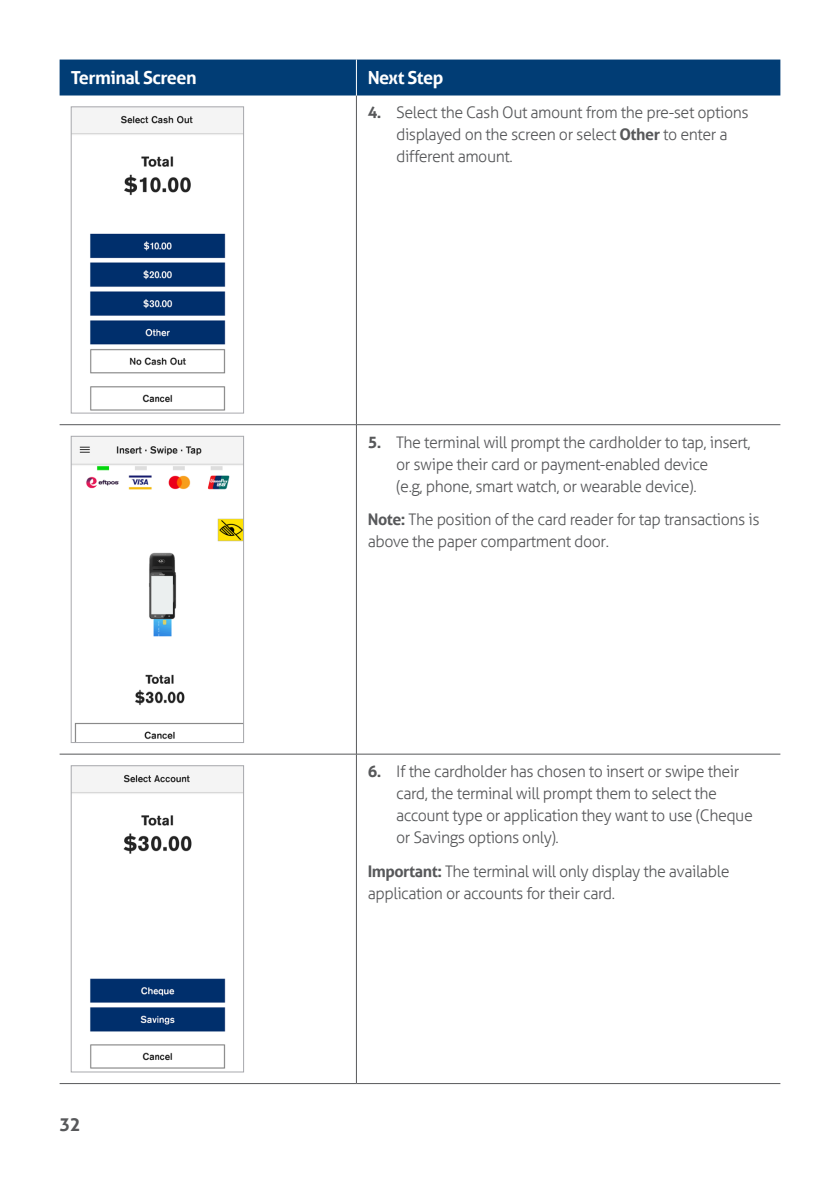
<style>
.page{position:relative;width:840px;height:1191px;background:#fff}
.page>*{position:absolute;margin:0;border:0;box-sizing:border-box;transform-origin:0 0}
.Table_Head{font:700 18px "Aller";letter-spacing:-.03em;color:#fff}
.t1{font:700 18px "Aller";color:#57585a}
.Table_Body{font:300 16px/22px "Aller";letter-spacing:-.03em;color:#57585a}
.s1{font-weight:700}
</style>
<div class="page">
<div style="left:60px;top:60px;width:720px;height:35px;background:#013d75"></div>
<hr style="left:356px;top:95px;width:1px;height:329px;background:#57585a">
<hr style="left:356px;top:424px;width:424px;height:1px;background:#57585a">
<hr style="left:356px;top:425px;width:1px;height:329px;background:#57585a">
<hr style="left:356px;top:754px;width:424px;height:1px;background:#57585a">
<hr style="left:356px;top:754px;width:1px;height:329px;background:#57585a">
<hr style="left:356px;top:1083px;width:424px;height:1px;background:#57585a">
<hr style="left:60px;top:424px;width:296px;height:1px;background:#57585a">
<hr style="left:60px;top:754px;width:296px;height:1px;background:#57585a">
<hr style="left:60px;top:1083px;width:296px;height:1px;background:#57585a">
<hr style="left:356px;top:60px;width:1px;height:35px;background:#fff">
<img style="left:73px;top:109px;width:169px;height:302px">
<div style="left:71px;top:107px;width:173px;height:306px;border:1px solid #a8a9ad"></div>
<img style="left:73px;top:438px;width:169px;height:303px">
<div style="left:71px;top:436px;width:173px;height:307px;border:1px solid #a8a9ad"></div>
<img style="left:73px;top:767px;width:169px;height:302px">
<div style="left:71px;top:765px;width:173px;height:307px;border:1px solid #a8a9ad"></div>
<p class="Table_Head" style="left:71px;top:67px;width:127px">Terminal Screen</p>
<p class="Table_Head" style="left:367px;top:67px;width:77px">Next Step</p>
<p class="Table_Body" style="left:396px;top:102px;width:354px;text-indent:-28px"><span class="s1">4.</span> Select the Cash Out amount from the pre-set options displayed on the screen or select <span class="s1">Other</span> to enter a different amount.</p>
<p class="Table_Body" style="left:396px;top:431px;width:356px;text-indent:-28px"><span class="s1">5.</span> The terminal will prompt the cardholder to tap, insert, or swipe their card or payment-enabled device<br>(e.g, phone, smart watch, or wearable device).</p>
<p class="Table_Body" style="left:367px;top:508px;width:393px"><span class="s1">Note:</span> The position of the card reader for tap transactions is above the paper compartment door.</p>
<p class="t1" style="left:60px;top:1114px;width:23px">32</p>
<p class="Table_Body" style="left:396px;top:760px;width:358px;text-indent:-28px"><span class="s1">6.</span> If the cardholder has chosen to insert or swipe their card, the terminal will prompt them to select the account type or application they want to use (Cheque or Savings options only).</p>
<p class="Table_Body" style="left:367px;top:860px;width:363px"><span class="s1">Important:</span> The terminal will only display the available application or accounts for their card.</p>
</div>
